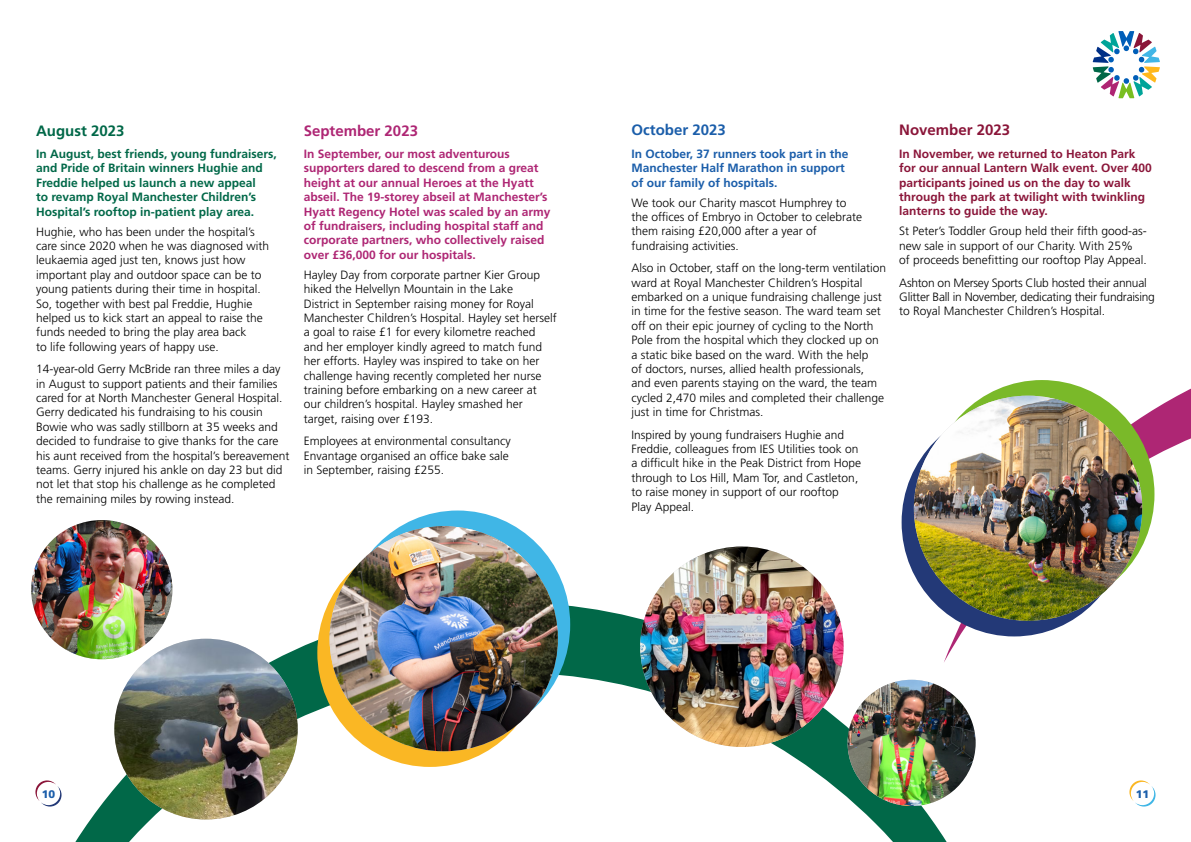
<style>
.page{position:relative;width:1191px;height:842px;background:#fff}
.page>*{position:absolute;margin:0;border:0;box-sizing:border-box;transform-origin:0 0}
.Headings_L4{font:700 15px "Frutiger LT Std";color:#ae2674}
.Headings_L4-2{font:700 15px "Frutiger LT Std";color:#8a1539}
.Headings_L4-3{font:700 15px "Frutiger LT Std";color:#1b5eaa}
.Headings_L4-4{font:700 15px "Frutiger LT Std";color:#016848}
.Body_Copy{font:300 12px/14.4px "Frutiger LT Std";color:#000}
.Bold_Pull_Out{font:700 12px/14.4px "Frutiger LT Std";color:#ae2674}
.Bold_Pull_Out-2{font:700 12px/14.4px "Frutiger LT Std";color:#016848}
.Bold_Pull_Out-3{font:700 12px/14.4px "Frutiger LT Std";color:#8a1539}
.Body_Copy-2{font:300 12px/14.4px "Frutiger LT Std";letter-spacing:-.02em;color:#000}
.Bold_Pull_Out-4{font:700 12px/14.4px "Frutiger LT Std";color:#1b5eaa}
.t1{font:900 11px "Frutiger LT Std";color:#1b5eaa}
</style>
<div class="page">
<svg style="left:984px;top:380px;width:207px;height:257px"></svg>
<svg style="left:47px;top:572px;width:960px;height:270px"></svg>
<img style="left:640px;top:546px;width:203px;height:201px">
<div style="left:317px;top:539px;width:225px;height:228px;background:#fab724;border-radius:50%"></div>
<div style="left:345px;top:510px;width:225px;height:229px;background:#40b6e6;border-radius:50%"></div>
<img style="left:329px;top:526px;width:229px;height:225px">
<img style="left:114px;top:639px;width:184px;height:180px">
<img style="left:847px;top:680px;width:128px;height:126px">
<div style="left:901px;top:408px;width:225px;height:228px;background:#233977;border-radius:50%"></div>
<div style="left:929px;top:380px;width:225px;height:228px;background:#7ab929;border-radius:50%"></div>
<img style="left:914px;top:396px;width:228px;height:225px">
<img style="left:31px;top:520px;width:141px;height:139px">
<svg style="left:1092px;top:31px;width:67px;height:67px"></svg>
<svg style="left:35px;top:780px;width:27px;height:26px"></svg>
<svg style="left:1129px;top:780px;width:26px;height:26px"></svg>
<p class="Headings_L4-4" style="left:36px;top:121px;width:90px">August 2023</p>
<p class="Bold_Pull_Out-2" style="left:36px;top:147px;width:242px">In August, best friends, young fundraisers, and Pride of Britain winners Hughie and Freddie helped us launch a new appeal<br>to revamp Royal Manchester Children’s Hospital’s rooftop in-patient play area.</p>
<p class="Body_Copy" style="left:36px;top:224px;width:235px">Hughie, who has been under the hospital’s care since 2020 when he was diagnosed with leukaemia aged just ten, knows just how important play and outdoor space can be to young patients during their time in hospital.<br>So, together with best pal Freddie, Hughie helped us to kick start an appeal to raise the funds needed to bring the play area back<br>to life following years of happy use.</p>
<p class="Body_Copy" style="left:36px;top:362px;width:255px">14-year-old Gerry McBride ran three miles a day in August to support patients and their families cared for at North Manchester General Hospital.<br>Gerry dedicated his fundraising to his cousin Bowie who was sadly stillborn at 35 weeks and decided to fundraise to give thanks for the care his aunt received from the hospital’s bereavement teams. Gerry injured his ankle on day 23 but did not let that stop his challenge as he completed the remaining miles by rowing instead.</p>
<p class="Headings_L4" style="left:304px;top:121px;width:116px">September 2023</p>
<p class="Bold_Pull_Out" style="left:304px;top:147px;width:248px">In September, our most adventurous supporters dared to descend from a great height at our annual Heroes at the Hyatt abseil. The 19-storey abseil at Manchester’s Hyatt Regency Hotel was scaled by an army of fundraisers, including hospital staff and corporate partners, who collectively raised over £36,000 for our hospitals.</p>
<p class="Body_Copy" style="left:304px;top:268px;width:255px">Hayley Day from corporate partner Kier Group hiked the Helvellyn Mountain in the Lake<br>District in September raising money for Royal Manchester Children’s Hospital. Hayley set herself a goal to raise £1 for every kilometre reached and her employer kindly agreed to match fund her efforts. Hayley was inspired to take on her challenge having recently completed her nurse training before embarking on a new career at our children’s hospital. Hayley smashed her target, raising over £193.</p>
<p class="Body_Copy" style="left:304px;top:434px;width:209px">Employees at environmental consultancy<br>Envantage organised an office bake sale in September, raising £255.</p>
<p class="Headings_L4-3" style="left:631px;top:121px;width:96px">October 2023</p>
<p class="Bold_Pull_Out-4" style="left:631px;top:146px;width:218px">In October, 37 runners took part in the<br>Manchester Half Marathon in support of our family of hospitals.</p>
<p class="Body_Copy" style="left:631px;top:195px;width:232px">We took our Charity mascot Humphrey to the offices of Embryo in October to celebrate them raising £20,000 after a year of fundraising activities.</p>
<p class="Body_Copy" style="left:631px;top:261px;width:256px">Also in October, staff on the long-term ventilation ward at Royal Manchester Children’s Hospital embarked on a unique fundraising challenge just in time for the festive season. The ward team set off on their epic journey of cycling to the North Pole from the hospital which they clocked up on a static bike based on the ward. With the help<br>of doctors, nurses, allied health professionals, and even parents staying on the ward, the team cycled 2,470 miles and completed their challenge just in time for Christmas.</p>
<p class="Body_Copy" style="left:631px;top:427px;width:231px">Inspired by young fundraisers Hughie and Freddie, colleagues from IES Utilities took on a difficult hike in the Peak District from Hope through to Los Hill, Mam Tor, and Castleton, to raise money in support of our rooftop Play Appeal.</p>
<p class="Headings_L4-2" style="left:899px;top:121px;width:112px">November 2023</p>
<p class="Bold_Pull_Out-3" style="left:899px;top:146px;width:254px">In November, we returned to Heaton Park for our annual Lantern Walk event. Over 400 participants joined us on the day to walk through the park at twilight with twinkling lanterns to guide the way.</p>
<p class="Body_Copy" style="left:899px;top:224px;width:249px">St Peter’s Toddler Group held their fifth good-as&shy;new sale in support of our Charity. With 25%<br>of proceeds benefitting our rooftop Play Appeal.</p>
<p class="Body_Copy-2" style="left:899px;top:275px;width:257px">Ashton on Mersey Sports Club hosted their annual<br>Glitter Ball in November, dedicating their fundraising to Royal Manchester Children’s Hospital.</p>
<p class="t1" style="left:42px;top:787px;width:15px">10</p>
<p class="t1" style="left:1135px;top:787px;width:15px">11</p>
</div>
